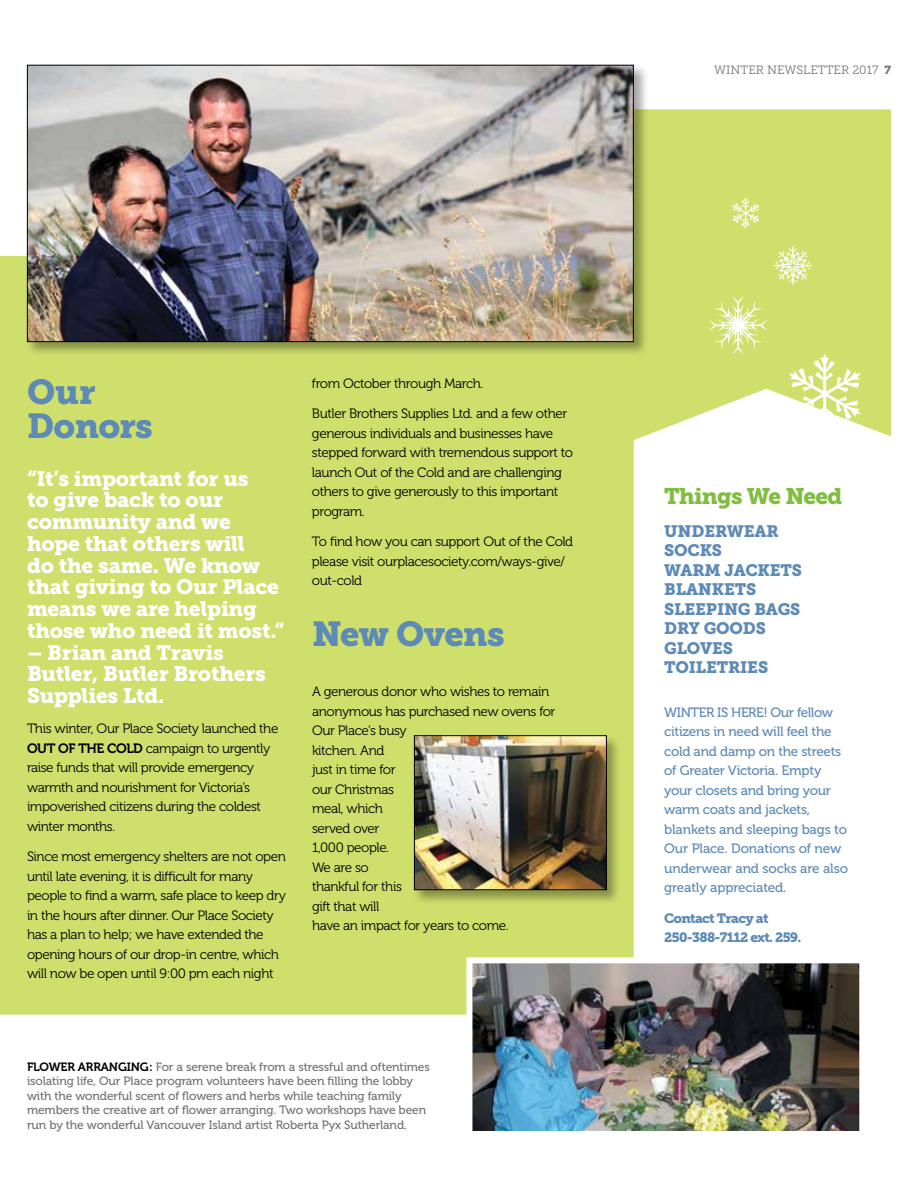
<style>
.page{position:relative;width:918px;height:1188px;background:#fff}
.page>*{position:absolute;margin:0;border:0;box-sizing:border-box;transform-origin:0 0}
.t1{font:34.5px/34.5px "Museo Slab 900";letter-spacing:-.02em;color:#5d8ab6}
.t2{font:22.5px "Museo Slab 900";letter-spacing:-.03em;color:#81bd41}
.t3{font:21px/21.8px "Museo Slab 900";letter-spacing:-.01em;color:#fff}
.t4{font:16.5px/19.5px "Museo Slab 900";letter-spacing:-.01em;color:#5d8ab6}
.t5{font:13.5px/19.5px "Museo 300";letter-spacing:-.03em;color:#000}
.t6{font:13.5px/19.5px "Museo 500";letter-spacing:-.02em;color:#5d8ab6}
.t7{font:13.5px/19.5px "Museo Slab 900";letter-spacing:-.05em;color:#5d8ab6}
.t8{font:12px/14.4px "Museo 500";letter-spacing:-.01em;color:#717271}
.t9{font:12px "Museo Slab 300";color:#717271}
.s1{font-family:"Museo Slab 900";font-size:11.7px}
.s2{font-family:"Museo 700"}
.s3{font-family:"Museo 700";color:#000}
</style>
<div class="page">
<div style="left:0;top:109px;width:891px;height:906px;background:#cedf6c"></div>
<svg style="left:634px;top:389px;width:257px;height:626px"></svg>
<img style="left:473px;top:964px;width:385px;height:166px">
<div style="left:466px;top:957px;width:399px;height:180px;border:6px solid #fff"></div>
<svg style="left:789px;top:353px;width:72px;height:82px"></svg>
<svg style="left:708px;top:296px;width:60px;height:59px;background:#d8e58a"></svg>
<svg style="left:773px;top:246px;width:40px;height:39px;background:#dae793"></svg>
<svg style="left:732px;top:198px;width:28px;height:31px"></svg>
<div style="left:26px;top:63px;width:623px;height:294px;background:#000;opacity:.35"></div>
<img style="left:29px;top:67px;width:603px;height:273px">
<div style="left:27px;top:65px;width:607px;height:277px;border:1px solid #000"></div>
<div style="left:413px;top:734px;width:209px;height:171px;background:#000;opacity:.35"></div>
<img style="left:416px;top:737px;width:189px;height:151px">
<div style="left:414px;top:735px;width:193px;height:155px;border:1px solid #000"></div>
<p class="t9" style="left:714px;top:63px;width:178px">WINTER NEWSLETTER 2017 <span class="s1">7</span></p>
<h1 class="t1" style="left:27px;top:375px;width:127px">Our<br>Donors</h1>
<h3 class="t3" style="left:27px;top:467px;width:259px">“It’s important for us<br>to give back to our community and we hope that others will<br>do the same. We know that giving to Our Place means we are helping those who need it most.”</h3>
<h3 class="t3" style="left:27px;top:642px;width:240px">– Brian and Travis<br>Butler, Butler Brothers<br>Supplies Ltd.</h3>
<p class="t5" style="left:27px;top:719px;width:253px">This winter, Our Place Society launched the <span class="s2">OUT OF THE COLD</span> campaign to urgently raise funds that will provide emergency warmth and nourishment for Victoria’s impoverished citizens during the coldest winter months.</p>
<p class="t5" style="left:27px;top:847px;width:261px">Since most emergency shelters are not open until late evening, it is difficult for many people to find a warm, safe place to keep dry in the hours after dinner. Our Place Society has a plan to help; we have extended the opening hours of our drop-in centre, which will now be open until 9:00 pm each night</p>
<p class="t5" style="left:312px;top:374px;width:173px">from October through March.</p>
<p class="t5" style="left:312px;top:404px;width:263px">Butler Brothers Supplies Ltd. and a few other generous individuals and businesses have stepped forward with tremendous support to launch Out of the Cold and are challenging others to give generously to this important program.</p>
<p class="t5" style="left:312px;top:532px;width:263px">To find how you can support Out of the Cold please visit ourplacesociety.com/ways-give/ out-cold</p>
<h1 class="t1" style="left:312px;top:617px;width:194px">New Ovens</h1>
<p class="t5" style="left:312px;top:682px;width:245px">A generous donor who wishes to remain anonymous has purchased new ovens for<br>Our Place’s busy<br>kitchen. And<br>just in time for<br>our Christmas<br>meal, which<br>served over<br>1,000 people.<br>We are so<br>thankful for this<br>gift that will<br>have an impact for years to come.</p>
<p class="t8" style="left:27px;top:1060px;width:404px"><span class="s3">FLOWER ARRANGING:</span> For a serene break from a stressful and oftentimes isolating life, Our Place program volunteers have been filling the lobby with the wonderful scent of flowers and herbs while teaching family members the creative art of flower arranging. Two workshops have been run by the wonderful Vancouver Island artist Roberta Pyx Sutherland.</p>
<h2 class="t2" style="left:664px;top:483px;width:180px">Things We Need</h2>
<p class="t4" style="left:664px;top:521px;width:139px">UNDERWEAR<br>SOCKS<br>WARM JACKETS<br>BLANKETS<br>SLEEPING BAGS<br>DRY GOODS<br>GLOVES<br>TOILETRIES</p>
<p class="t6" style="left:664px;top:703px;width:185px">WINTER IS HERE! Our fellow citizens in need will feel the cold and damp on the streets of Greater Victoria. Empty your closets and bring your warm coats and jackets, blankets and sleeping bags to<br>Our Place. Donations of new underwear and socks are also greatly appreciated.</p>
<p class="t7" style="left:664px;top:908px;width:139px">Contact Tracy at<br>250-388-7112 ext. 259.</p>
</div>
